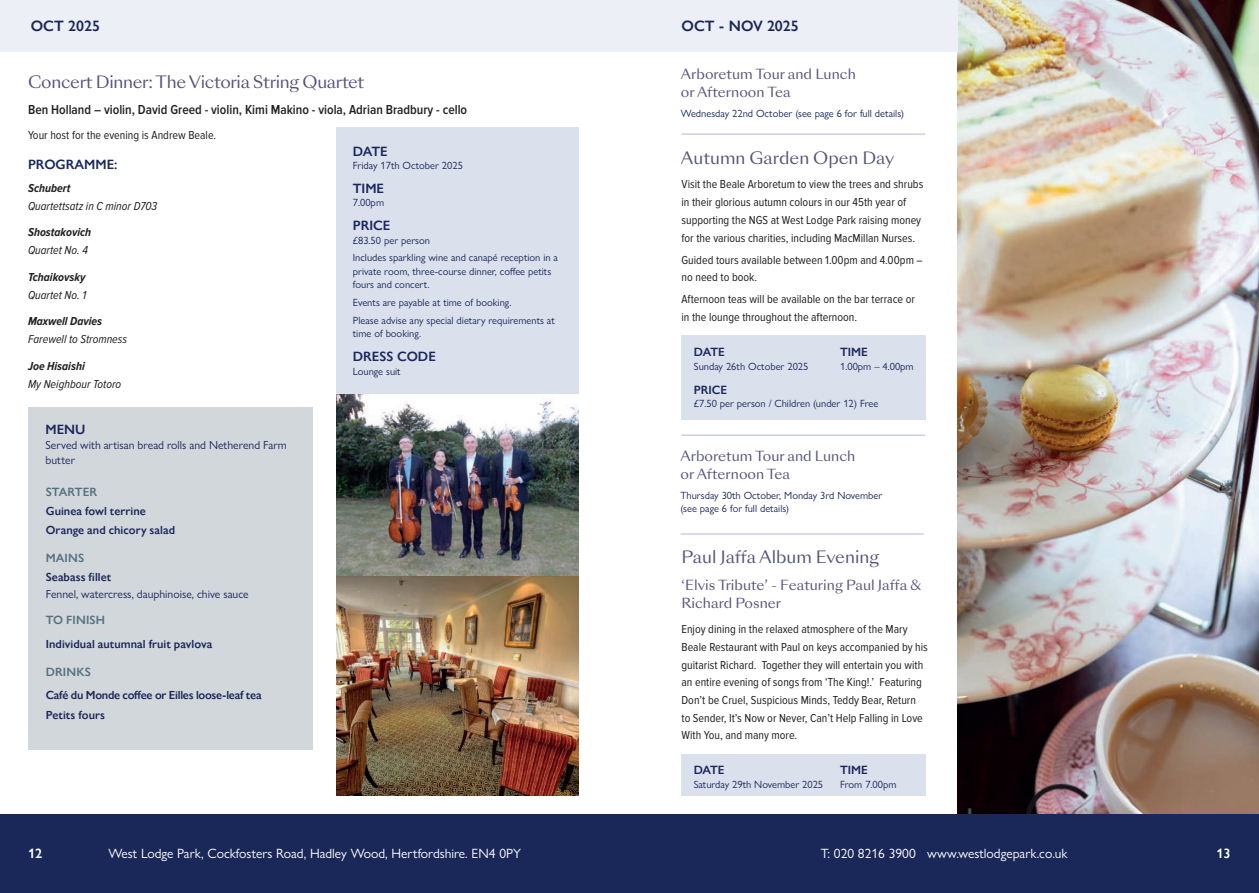
<style>
.page{position:relative;width:1259px;height:893px;background:#fff}
.page>*{position:absolute;margin:0;border:0;box-sizing:border-box;transform-origin:0 0}
.Paragraph_Style_4{font:16.5px "Sang Bleu Sunrise";letter-spacing:-.02em;color:#525379}
.Paragraph_Style_4-2{font:16.5px "Sang Bleu Sunrise";color:#525379}
.Paragraph_Style_4-3{font:16.5px "Sang Bleu Sunrise Trial";color:#525379}
.Paragraph_Style_4-4{font:600 15px "Gill Sans Nova";color:#1a2759}
.Paragraph_Style_4-5{font:13.5px/18px "Sang Bleu Sunrise";color:#525379}
.Paragraph_Style_4-6{font:13.5px "Gill Sans Nova";color:#fff}
.t1{font:600 13.5px "Proxima Nova Cond";color:#231f20}
.Paragraph_Style_4-7{font:600 13.5px "Gill Sans Nova";color:#1a2759}
.Paragraph_Style_4-8{font:600 13.5px "Gill Sans Nova";color:#fff}
.Paragraph_Style_7{font:600 13.5px "Gill Sans Nova";color:#1a2759}
.t2{font:12px/17.7px "Proxima Nova Cond";color:#231f20}
.t3{font:italic 12px/18px "Proxima Nova Cond";color:#231f20}
.t4{font:italic 700 12px/18px "Proxima Nova Cond";color:#231f20}
.Paragraph_Style_7-2{font:600 12px "Gill Sans Nova";letter-spacing:.01em;color:#55717f}
.Paragraph_Style_4-9{font:600 12px "Gill Sans Nova";color:#1a2759}
.Paragraph_Style_7-3{font:11.7px/16.5px "Gill Sans Nova";color:#1a2759}
.Paragraph_Style_7-4{font:600 11.7px "Gill Sans Nova";letter-spacing:.005em;color:#1a2759}
.Paragraph_Style_7-5{font:600 11.7px "Gill Sans Nova";letter-spacing:-.02em;color:#1a2759}
.Paragraph_Style_6{font:600 11.7px "Gill Sans Nova";letter-spacing:.005em;color:#1a2759}
.Paragraph_Style_4-10{font:10.5px/13.5px "Gill Sans Nova";color:#1a2759}
.s1{font-weight:700}
.s2{font-weight:400}
.s3{font-weight:600}
</style>
<div class="page">
<img style="left:957px;top:0;width:302px;height:814px">
<img style="left:336px;top:394px;width:242px;height:402px">
<div style="left:620px;top:0;width:337px;height:51px;background:#eceff5"></div>
<div style="left:0;top:0;width:642px;height:51px;background:#eceff5"></div>
<hr style="left:681px;top:134px;width:244px;height:1px;background:#aebad4">
<hr style="left:681px;top:435px;width:244px;height:1px;background:#aebad4">
<div style="left:28px;top:407px;width:284px;height:342px;background:#d2d7dc"></div>
<div style="left:0;top:814px;width:1259px;height:79px;background:#1a2759"></div>
<div style="left:336px;top:128px;width:242px;height:266px;background:#dae0ec"></div>
<div style="left:681px;top:335px;width:244px;height:84px;background:#dae0ec"></div>
<hr style="left:680px;top:534px;width:243px;height:1px;background:#aebad4">
<div style="left:681px;top:755px;width:244px;height:41px;background:#dae0ec"></div>
<p class="Paragraph_Style_4-4" style="left:31px;top:17px;width:71px">OCT 2025</p>
<p class="Paragraph_Style_4" style="left:28px;top:70px;width:338px">Concert Dinner: The Victoria String Quartet</p>
<p class="t1" style="left:28px;top:102px;width:441px">Ben Holland – violin, David Greed - violin, Kimi Makino - viola, Adrian Bradbury - cello</p>
<p class="t2" style="left:28px;top:126px;width:190px">Your host for the evening is Andrew Beale.</p>
<p class="Paragraph_Style_4-7" style="left:28px;top:156px;width:91px">PROGRAMME:</p>
<p class="t3" style="left:28px;top:179px;width:131px"><span class="s1">Schubert<br></span>Quartettsatz in C minor D703</p>
<p class="t4" style="left:28px;top:223px;width:65px">Shostakovich<br><span class="s2">Quartet No. 4</span></p>
<p class="t4" style="left:28px;top:268px;width:60px">Tchaikovsky<br><span class="s2">Quartet No. 1</span></p>
<p class="t3" style="left:28px;top:312px;width:101px"><span class="s1">Maxwell Davies<br></span>Farewell to Stromness</p>
<p class="t3" style="left:28px;top:357px;width:95px"><span class="s1">Joe Hisaishi<br></span>My Neighbour Totoro</p>
<p class="Paragraph_Style_7" style="left:45px;top:421px;width:41px">MENU</p>
<p class="Paragraph_Style_7-3" style="left:45px;top:437px;width:243px;line-height:15px">Served with artisan bread rolls and Netherend Farm butter</p>
<p class="Paragraph_Style_7-2" style="left:46px;top:484px;width:53px">STARTER</p>
<p class="Paragraph_Style_7-4" style="left:46px;top:504px;width:102px">Guinea fowl terrine</p>
<p class="Paragraph_Style_7-4" style="left:46px;top:523px;width:131px">Orange and chicory salad</p>
<p class="Paragraph_Style_7-2" style="left:46px;top:551px;width:40px">MAINS</p>
<p class="Paragraph_Style_7-3" style="left:46px;top:569px;width:204px"><span class="s3">Seabass fillet<br></span>Fennel, watercress, dauphinoise, chive sauce</p>
<p class="Paragraph_Style_7-2" style="left:46px;top:613px;width:61px">TO FINISH</p>
<p class="Paragraph_Style_7-4" style="left:46px;top:637px;width:168px">Individual autumnal fruit pavlova</p>
<p class="Paragraph_Style_7-2" style="left:46px;top:664px;width:47px">DRINKS</p>
<p class="Paragraph_Style_7-5" style="left:46px;top:688px;width:217px">Café du Monde coffee or Eilles loose-leaf tea</p>
<p class="Paragraph_Style_6" style="left:46px;top:707px;width:61px">Petits fours</p>
<p class="Paragraph_Style_4-7" style="left:353px;top:143px;width:36px">DATE</p>
<p class="Paragraph_Style_4-10" style="left:353px;top:159px;width:112px">Friday 17th October 2025</p>
<p class="Paragraph_Style_4-7" style="left:353px;top:180px;width:33px">TIME</p>
<p class="Paragraph_Style_4-10" style="left:353px;top:196px;width:33px">7.00pm</p>
<p class="Paragraph_Style_4-7" style="left:353px;top:217px;width:39px">PRICE</p>
<p class="Paragraph_Style_4-10" style="left:353px;top:233px;width:79px">£83.50 per person</p>
<p class="Paragraph_Style_4-10" style="left:353px;top:251px;width:207px">Includes sparkling wine and canapé reception in a private room, three-course dinner, coffee petits fours and concert.</p>
<p class="Paragraph_Style_4-10" style="left:353px;top:296px;width:160px">Events are payable at time of booking.</p>
<p class="Paragraph_Style_4-10" style="left:353px;top:314px;width:203px">Please advise any special dietary requirements at time of booking.</p>
<p class="Paragraph_Style_4-7" style="left:353px;top:348px;width:84px">DRESS CODE</p>
<p class="Paragraph_Style_4-10" style="left:353px;top:364px;width:49px">Lounge suit</p>
<p class="Paragraph_Style_4-4" style="left:681px;top:17px;width:119px">OCT - NOV 2025</p>
<p class="Paragraph_Style_4-5" style="left:681px;top:66px;width:176px">Arboretum Tour and Lunch or Afternoon Tea</p>
<p class="Paragraph_Style_4-10" style="left:681px;top:106px;width:224px">Wednesday 22nd October (see page 6 for full details)</p>
<p class="Paragraph_Style_4-3" style="left:681px;top:146px;width:215px">Autumn Garden Open Day</p>
<p class="t2" style="left:681px;top:176px;width:243px">Visit the Beale Arboretum to view the trees and shrubs in their glorious autumn colours in our 45th year of supporting the NGS at West Lodge Park raising money for the various charities, including MacMillan Nurses.</p>
<p class="t2" style="left:681px;top:251px;width:243px">Guided tours available between 1.00pm and 4.00pm – no need to book.</p>
<p class="t2" style="left:681px;top:291px;width:235px">Afternoon teas will be available on the bar terrace or in the lounge throughout the afternoon.</p>
<p class="Paragraph_Style_4-9" style="left:694px;top:345px;width:32px">DATE</p>
<p class="Paragraph_Style_4-10" style="left:694px;top:359px;width:116px">Sunday 26th October 2025</p>
<p class="Paragraph_Style_4-9" style="left:694px;top:382px;width:35px">PRICE</p>
<p class="Paragraph_Style_4-10" style="left:694px;top:397px;width:186px">£7.50 per person / Children (under 12) Free</p>
<p class="Paragraph_Style_4-9" style="left:840px;top:345px;width:29px">TIME</p>
<p class="Paragraph_Style_4-10" style="left:840px;top:359px;width:75px">1.00pm – 4.00pm</p>
<p class="Paragraph_Style_4-5" style="left:680px;top:448px;width:176px">Arboretum Tour and Lunch or Afternoon Tea</p>
<p class="Paragraph_Style_4-10" style="left:680px;top:488px;width:203px">Thursday 30th October, Monday 3rd November (see page 6 for full details)</p>
<p class="Paragraph_Style_4-2" style="left:681px;top:546px;width:199px">Paul Jaffa Album Evening</p>
<p class="Paragraph_Style_4-5" style="left:681px;top:577px;width:241px">‘Elvis Tribute’ - Featuring Paul Jaffa &amp;<br>Richard Posner</p>
<p class="t2" style="left:681px;top:620px;width:248px">Enjoy dining in the relaxed atmosphere of the Mary Beale Restaurant with Paul on keys accompanied by his guitarist Richard. Together they will entertain you with an entire evening of songs from ‘The King!.’ Featuring Don’t be Cruel, Suspicious Minds, Teddy Bear, Return<br>to Sender, It’s Now or Never, Can’t Help Falling in Love With You, and many more.</p>
<p class="Paragraph_Style_4-9" style="left:693px;top:763px;width:32px">DATE</p>
<p class="Paragraph_Style_4-10" style="left:693px;top:777px;width:131px">Saturday 29th November 2025</p>
<p class="Paragraph_Style_4-9" style="left:840px;top:763px;width:29px">TIME</p>
<p class="Paragraph_Style_4-10" style="left:840px;top:777px;width:58px">From 7.00pm</p>
<p class="Paragraph_Style_4-8" style="left:28px;top:845px;width:16px">12</p>
<p class="Paragraph_Style_4-6" style="left:108px;top:845px;width:414px">West Lodge Park, Cockfosters Road, Hadley Wood, Hertfordshire. EN4 0PY</p>
<p class="Paragraph_Style_4-6" style="left:821px;top:845px;width:248px">T: 020 8216 3900 www.westlodgepark.co.uk</p>
<p class="Paragraph_Style_4-8" style="left:1216px;top:845px;width:16px">13</p>
</div>
